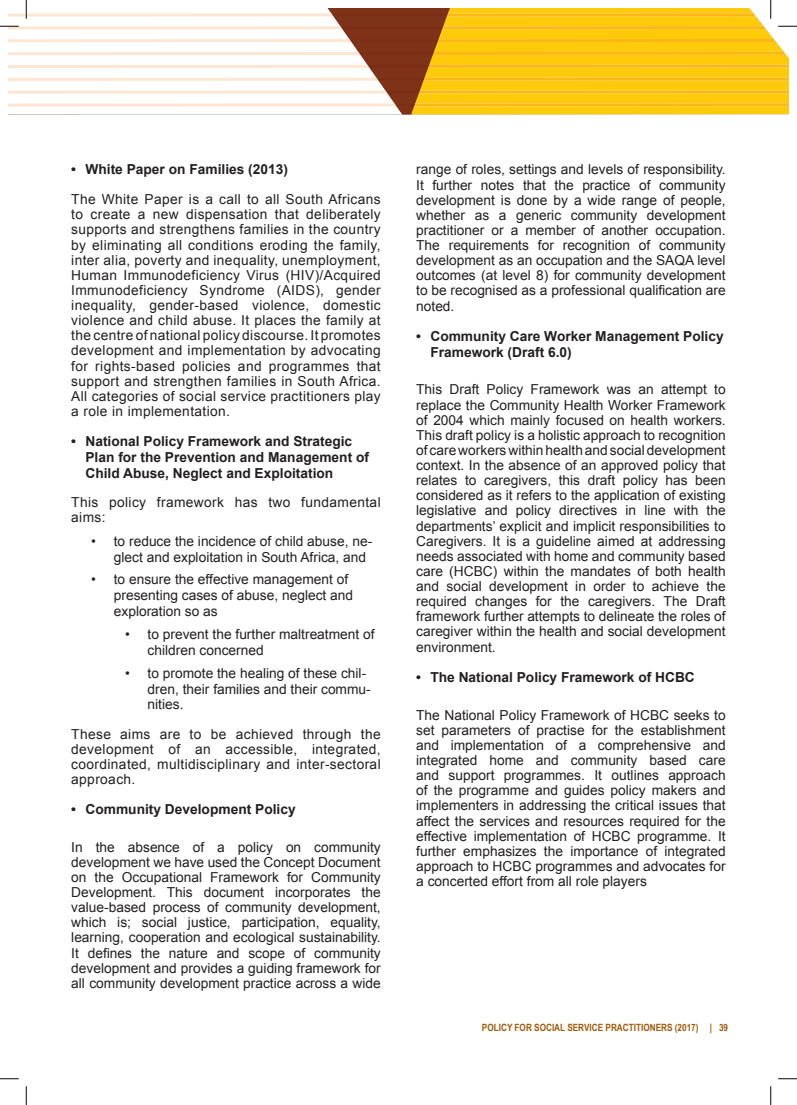
<style>
.page{position:relative;width:797px;height:1105px;background:#fff}
.page>*{position:absolute;margin:0;border:0;box-sizing:border-box;transform-origin:0 0}
.body_text_DSD{font:13.75px/15.1px "Arial";color:#231f20;text-align:justify}
.t1{font:700 13.75px/15.9px "Arial";color:#231f20}
.body_text_DSD-2{font:13.75px/15.1px "Arial";letter-spacing:.025em;color:#231f20}
.t2{font:700 10px "Arial Narrow";color:#a05908}
</style>
<div class="page">
<svg style="left:0;top:1078px;width:19px;height:1px"></svg>
<svg style="left:778px;top:1078px;width:19px;height:1px"></svg>
<svg style="left:25px;top:1086px;width:2px;height:19px"></svg>
<svg style="left:0;top:0;width:797px;height:115px"></svg>
<svg style="left:770px;top:1086px;width:1px;height:19px"></svg>
<p class="t1" style="left:71px;top:162px;width:218px">• White Paper on Families (2013)</p>
<p class="body_text_DSD" style="left:71px;top:192px;width:311px">The White Paper is a call to all South Africans to create a new dispensation that deliberately supports and strengthens families in the country by eliminating all conditions eroding the family, inter alia, poverty and inequality, unemployment, Human Immunodeficiency Virus (HIV)/Acquired Immunodeficiency Syndrome (AIDS), gender inequality, gender-based violence, domestic violence and child abuse. It places the family at the centre of national policy discourse. It promotes development and implementation by advocating for rights-based policies and programmes that support and strengthen families in South Africa.<br>All categories of social service practitioners play a role in implementation.</p>
<p class="t1" style="left:85px;top:434px;width:285px;text-indent:-14px">• National Policy Framework and Strategic<br>Plan for the Prevention and Management of<br>Child Abuse, Neglect and Exploitation</p>
<p class="body_text_DSD-2" style="left:71px;top:495px;width:311px">This policy framework has two fundamental aims:</p>
<p class="body_text_DSD" style="left:114px;top:533px;width:260px;line-height:15.8px;text-indent:-22px">• to reduce the incidence of child abuse, ne&shy;glect and exploitation in South Africa, and</p>
<p class="body_text_DSD" style="left:114px;top:572px;width:241px;line-height:15.9px;text-align:left;text-indent:-22px">• to ensure the effective management of presenting cases of abuse, neglect and exploration so as</p>
<p class="body_text_DSD" style="left:148px;top:626px;width:228px;line-height:15.8px;text-indent:-23px">• to prevent the further maltreatment of children concerned</p>
<p class="body_text_DSD" style="left:148px;top:665px;width:225px;line-height:15.8px;text-align:left;text-indent:-23px">• to promote the healing of these chil&shy;dren, their families and their commu&shy;nities.</p>
<p class="body_text_DSD" style="left:71px;top:727px;width:311px">These aims are to be achieved through the development of an accessible, integrated, coordinated, multidisciplinary and inter-sectoral approach.</p>
<p class="t1" style="left:71px;top:802px;width:226px">• Community Development Policy</p>
<p class="body_text_DSD" style="left:71px;top:839px;width:311px">In the absence of a policy on community development we have used the Concept Document on the Occupational Framework for Community Development. This document incorporates the value-based process of community development, which is; social justice, participation, equality, learning, cooperation and ecological sustainability.<br>It defines the nature and scope of community development and provides a guiding framework for all community development practice across a wide</p>
<p class="body_text_DSD" style="left:416px;top:162px;width:311px">range of roles, settings and levels of responsibility.<br>It further notes that the practice of community development is done by a wide range of people, whether as a generic community development practitioner or a member of another occupation.<br>The requirements for recognition of community development as an occupation and the SAQA level outcomes (at level 8) for community development to be recognised as a professional qualification are noted.</p>
<p class="t1" style="left:430px;top:329px;width:295px;text-indent:-14px">• Community Care Worker Management Policy<br>Framework (Draft 6.0)</p>
<p class="body_text_DSD" style="left:416px;top:382px;width:311px">This Draft Policy Framework was an attempt to replace the Community Health Worker Framework of 2004 which mainly focused on health workers.<br>This draft policy is a holistic approach to recognition of care workers within health and social development context. In the absence of an approved policy that relates to caregivers, this draft policy has been considered as it refers to the application of existing legislative and policy directives in line with the departments’ explicit and implicit responsibilities to Caregivers. It is a guideline aimed at addressing needs associated with home and community based care (HCBC) within the mandates of both health and social development in order to achieve the required changes for the caregivers. The Draft framework further attempts to delineate the roles of caregiver within the health and social development environment.</p>
<p class="t1" style="left:416px;top:670px;width:280px">• The National Policy Framework of HCBC</p>
<p class="body_text_DSD" style="left:416px;top:707px;width:311px">The National Policy Framework of HCBC seeks to set parameters of practise for the establishment and implementation of a comprehensive and integrated home and community based care and support programmes. It outlines approach of the programme and guides policy makers and implementers in addressing the critical issues that affect the services and resources required for the effective implementation of HCBC programme. It further emphasizes the importance of integrated approach to HCBC programmes and advocates for a concerted effort from all role players</p>
<p class="t2" style="left:482px;top:1020px;width:248px">POLICY FOR SOCIAL SERVICE PRACTITIONERS (2017) | 39</p>
</div>
